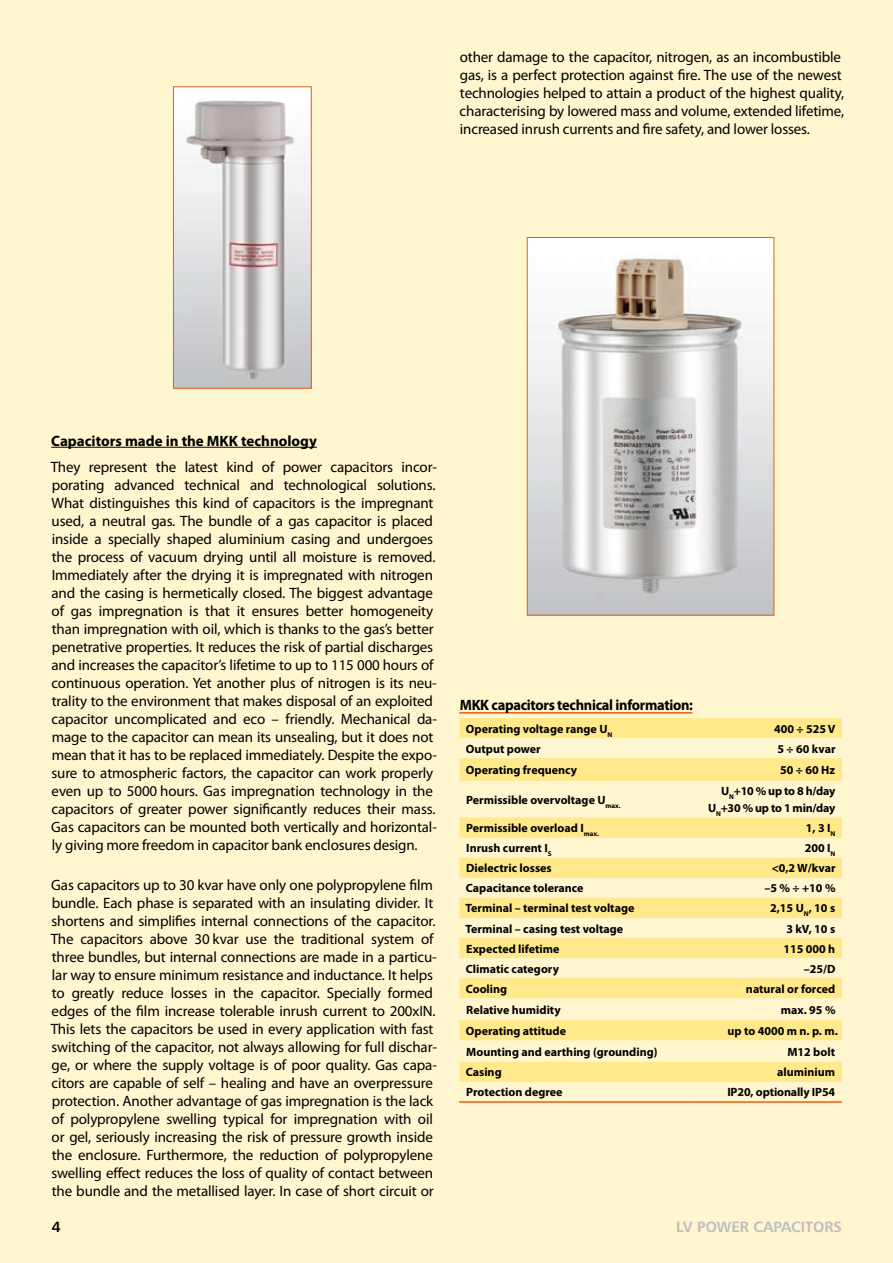
<style>
.page{position:relative;width:893px;height:1263px;background:#fff5cf}
.page>*{position:absolute;margin:0;border:0;box-sizing:border-box;transform-origin:0 0}
.t1{font:15px/18px "Myriad Pro";letter-spacing:-.01em;color:#000}
.t2{font:700 15px "Myriad Pro";letter-spacing:-.015em;color:#000;scale:.96 1}
.t3{font:700 15px "Myriad Pro";letter-spacing:-.015em;color:#000}
.t4{font:700 15px "Humnst 777 EU";color:#bcbdbf}
.t5{font:700 15px "Humnst 777 EU";color:#000}
.t6{font:700 12px "Myriad Pro";color:#000}
.t7{font:700 12px/16.5px "Myriad Pro";letter-spacing:-.02em;color:#000;text-align:right}
</style>
<div class="page">
<hr style="left:51px;top:447px;width:266px;height:1px;background:#000">
<img style="left:175px;top:89px;width:135px;height:297px">
<div style="left:173px;top:87px;width:139px;height:301px;border:1px solid #e95e0f"></div>
<hr style="left:459px;top:712px;width:233px;height:1px;background:#e95e0f">
<img style="left:529px;top:239px;width:243px;height:374px">
<div style="left:527px;top:237px;width:247px;height:378px;border:1px solid #e95e0f"></div>
<svg style="left:459px;top:718px;width:383px;height:364px"></svg>
<hr style="left:459px;top:1101px;width:235px;height:2px;background:#e95e0f">
<hr style="left:694px;top:1101px;width:148px;height:2px;background:#e95e0f">
<p class="t1" style="left:460px;top:48px;width:386px">other damage to the capacitor, nitrogen, as an incombustible gas, is a perfect protection against fire. The use of the newest technologies helped to attain a product of the highest quality, characterising by lowered mass and volume, extended lifetime, increased inrush currents and fire safety, and lower losses.</p>
<p class="t3" style="left:51px;top:431px;width:267px">Capacitors made in the MKK technology</p>
<p class="t1" style="left:51px;top:458px;width:388px">They represent the latest kind of power capacitors incor&shy;porating advanced technical and technological solutions.<br>What distinguishes this kind of capacitors is the impregnant used, a neutral gas. The bundle of a gas capacitor is placed inside a specially shaped aluminium casing and undergoes the process of vacuum drying until all moisture is removed.<br>Immediately after the drying it is impregnated with nitrogen and the casing is hermetically closed. The biggest advantage of gas impregnation is that it ensures better homogeneity than impregnation with oil, which is thanks to the gas’s better penetrative properties. It reduces the risk of partial discharges and increases the capacitor’s lifetime to up to 115 000 hours of continuous operation. Yet another plus of nitrogen is its neu&shy;trality to the environment that makes disposal of an exploited capacitor uncomplicated and eco – friendly. Mechanical da&shy;mage to the capacitor can mean its unsealing, but it does not mean that it has to be replaced immediately. Despite the expo&shy;sure to atmospheric factors, the capacitor can work properly even up to 5000 hours. Gas impregnation technology in the capacitors of greater power significantly reduces their mass.<br>Gas capacitors can be mounted both vertically and horizontal&shy;ly giving more freedom in capacitor bank enclosures design.</p>
<p class="t1" style="left:51px;top:875px;width:388px">Gas capacitors up to 30 kvar have only one polypropylene film bundle. Each phase is separated with an insulating divider. It shortens and simplifies internal connections of the capacitor.<br>The capacitors above 30 kvar use the traditional system of three bundles, but internal connections are made in a particu&shy;lar way to ensure minimum resistance and inductance. It helps to greatly reduce losses in the capacitor. Specially formed edges of the film increase tolerable inrush current to 200xIN.<br>This lets the capacitors be used in every application with fast switching of the capacitor, not always allowing for full dischar&shy;ge, or where the supply voltage is of poor quality. Gas capa&shy;citors are capable of self – healing and have an overpressure protection. Another advantage of gas impregnation is the lack of polypropylene swelling typical for impregnation with oil or gel, seriously increasing the risk of pressure growth inside the enclosure. Furthermore, the reduction of polypropylene swelling effect reduces the loss of quality of contact between the bundle and the metallised layer. In case of short circuit or</p>
<p class="t2" style="left:460px;top:695px;width:244px">MKK capacitors technical information:</p>
<p class="t6" style="left:466px;top:721px;width:148px">Operating voltage range U<sub>N</sub></p>
<p class="t6" style="left:774px;top:721px;width:63px">400 ÷ 525 V</p>
<p class="t6" style="left:466px;top:741px;width:76px">Output power</p>
<p class="t6" style="left:777px;top:741px;width:60px">5 ÷ 60 kvar</p>
<p class="t6" style="left:466px;top:762px;width:113px">Operating frequency</p>
<p class="t6" style="left:780px;top:762px;width:56px">50 ÷ 60 Hz</p>
<p class="t6" style="left:466px;top:792px;width:156px">Permissible overvoltage U<sub>max.</sub></p>
<p class="t7" style="left:708px;top:783px;width:129px">U<sub>N</sub>+10 % up to 8 h/day<br>U<sub>N</sub>+30 % up to 1 min/day</p>
<p class="t6" style="left:466px;top:820px;width:134px">Permissible overload I<sub>max.</sub></p>
<p class="t6" style="left:806px;top:820px;width:31px">1, 3 I<sub>N</sub></p>
<p class="t6" style="left:466px;top:840px;width:87px">Inrush current I<sub>S</sub></p>
<p class="t6" style="left:805px;top:840px;width:32px">200 I<sub>N</sub></p>
<p class="t6" style="left:466px;top:860px;width:87px">Dielectric losses</p>
<p class="t6" style="left:772px;top:860px;width:65px">&lt;0,2 W/kvar</p>
<p class="t6" style="left:466px;top:880px;width:119px">Capacitance tolerance</p>
<p class="t6" style="left:764px;top:880px;width:73px">–5 % ÷ +10 %</p>
<p class="t6" style="left:466px;top:900px;width:170px">Terminal – terminal test voltage</p>
<p class="t6" style="left:770px;top:900px;width:67px">2,15 U<sub>N</sub>, 10 s</p>
<p class="t6" style="left:466px;top:921px;width:159px">Terminal – casing test voltage</p>
<p class="t6" style="left:786px;top:921px;width:50px">3 kV, 10 s</p>
<p class="t6" style="left:466px;top:941px;width:95px">Expected lifetime</p>
<p class="t6" style="left:783px;top:941px;width:53px">115 000 h</p>
<p class="t6" style="left:466px;top:961px;width:95px">Climatic category</p>
<p class="t6" style="left:804px;top:961px;width:33px">–25/D</p>
<p class="t6" style="left:466px;top:981px;width:43px">Cooling</p>
<p class="t6" style="left:746px;top:981px;width:91px">natural or forced</p>
<p class="t6" style="left:466px;top:1002px;width:96px">Relative humidity</p>
<p class="t6" style="left:781px;top:1002px;width:56px">max. 95 %</p>
<p class="t6" style="left:466px;top:1023px;width:102px">Operating attitude</p>
<p class="t6" style="left:727px;top:1023px;width:112px">up to 4000 m n. p. m.</p>
<p class="t6" style="left:466px;top:1044px;width:193px">Mounting and earthing (grounding)</p>
<p class="t6" style="left:787px;top:1044px;width:49px">M12 bolt</p>
<p class="t6" style="left:466px;top:1064px;width:37px">Casing</p>
<p class="t6" style="left:777px;top:1064px;width:59px">aluminium</p>
<p class="t6" style="left:466px;top:1084px;width:98px">Protection degree</p>
<p class="t6" style="left:727px;top:1084px;width:109px">IP20, optionally IP54</p>
<p class="t5" style="left:52px;top:1217px;width:10px">4</p>
<p class="t4" style="left:676px;top:1217px;width:167px">LV POWER CAPACITORS</p>
</div>
